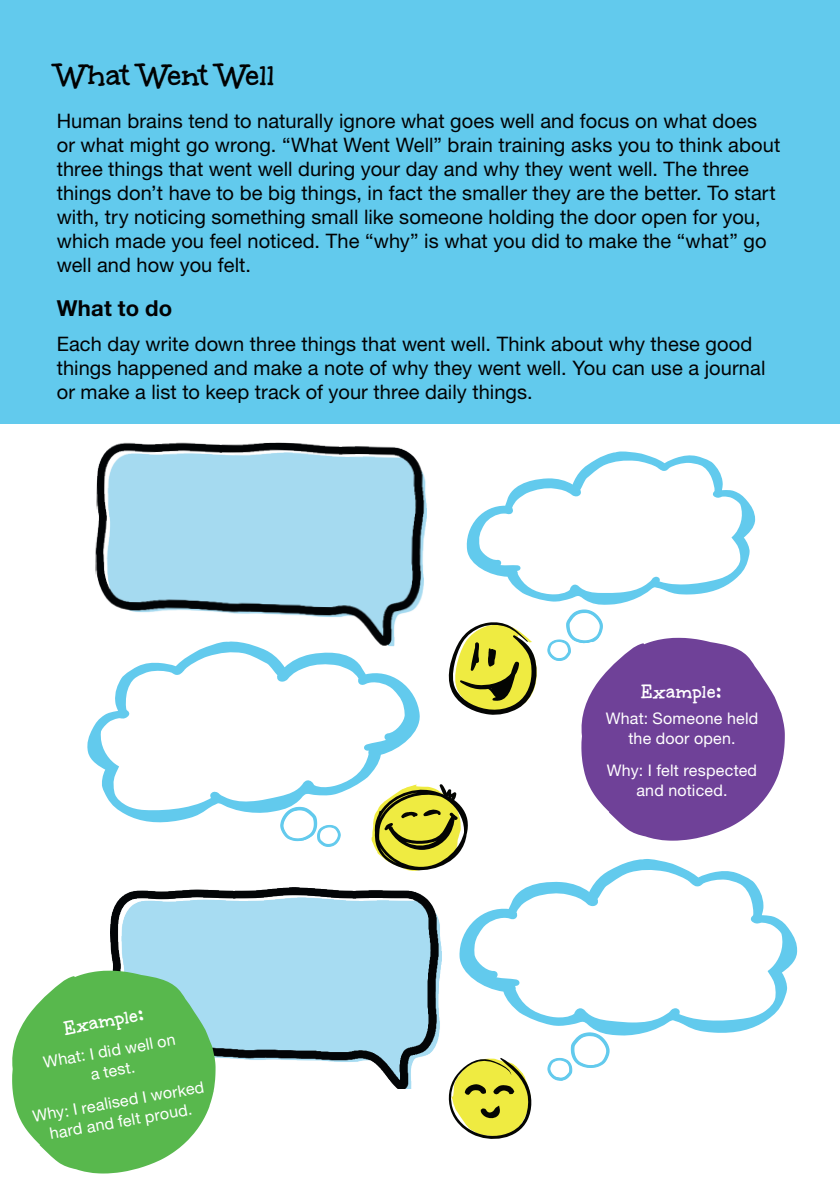
<style>
.page{position:relative;width:840px;height:1191px;background:#fff}
.page>*{position:absolute;margin:0;border:0;box-sizing:border-box;transform-origin:0 0}
.Page_Title{font:700 32px "Unkempt";letter-spacing:-.005em;color:#010203}
.Sub_Heading{font:700 22px "Helvetica Neue LT Std";letter-spacing:.01em;color:#010203}
.Copy{font:20px/24px "Helvetica Neue LT Std";letter-spacing:.005em;color:#010203}
.Page_Title-2{font:700 20px "Unkempt";letter-spacing:.015em;color:#fff}
.Copy-2{font:16px/20px "Helvetica Neue LT Std";letter-spacing:.015em;color:#fff;text-align:center}
.s1{font-size:32px}
</style>
<div class="page">
<hr style="left:839px;top:0;width:1px;height:1191px;background:#58b84d">
<div style="left:0;top:0;width:839px;height:424px;background:#62caed"></div>
<svg style="left:466px;top:451px;width:288px;height:154px"></svg>
<svg style="left:547px;top:609px;width:55px;height:52px"></svg>
<svg style="left:459px;top:859px;width:338px;height:176px"></svg>
<svg style="left:547px;top:1032px;width:62px;height:48px"></svg>
<svg style="left:87px;top:646px;width:333px;height:177px"></svg>
<svg style="left:280px;top:807px;width:60px;height:40px"></svg>
<svg style="left:579px;top:638px;width:205px;height:202px;fill:#6f4198"></svg>
<img style="left:111px;top:887px;width:330px;height:202px">
<img style="left:95px;top:442px;width:332px;height:204px">
<svg style="left:12px;top:970px;width:203px;height:203px;background:#75c470"></svg>
<svg style="left:448px;top:622px;width:89px;height:93px"></svg>
<svg style="left:371px;top:783px;width:97px;height:91px"></svg>
<svg style="left:448px;top:1058px;width:84px;height:81px"></svg>
<p class="Page_Title" style="left:57px;top:57px;width:219px">What Went Well</p>
<p class="Copy" style="left:57px;top:109px;width:724px">Human brains tend to naturally ignore what goes well and focus on what does or what might go wrong. “What Went Well” brain training asks you to think about three things that went well during your day and why they went well. The three things don’t have to be big things, in fact the smaller they are the better. To start with, try noticing something small like someone holding the door open for you, which made you feel noticed. The “why” is what you did to make the “what” go well and how you felt.</p>
<p class="Sub_Heading" style="left:57px;top:294px;width:117px">What to do</p>
<p class="Copy" style="left:57px;top:332px;width:709px">Each day write down three things that went well. Think about why these good things happened and make a note of why they went well. You can use a journal or make a list to keep track of your three daily things.</p>
<p class="Page_Title-2" style="left:640px;top:680px;width:82px">Example<span class="s1">:</span></p>
<p class="Page_Title-2" style="left:62px;top:1016px;width:82px;rotate:-10deg">Example<span class="s1">:</span></p>
<p class="Copy-2" style="left:42px;top:1052px;width:135px;rotate:-10deg">What: I did well on a test.</p>
<p class="Copy-2" style="left:31px;top:1106px;width:175px;rotate:-10deg">Why: I realised I worked hard and felt proud.</p>
<p class="Copy-2" style="left:605px;top:708px;width:154px">What: Someone held the door open.</p>
<p class="Copy-2" style="left:606px;top:760px;width:152px">Why: I felt respected and noticed.</p>
</div>
